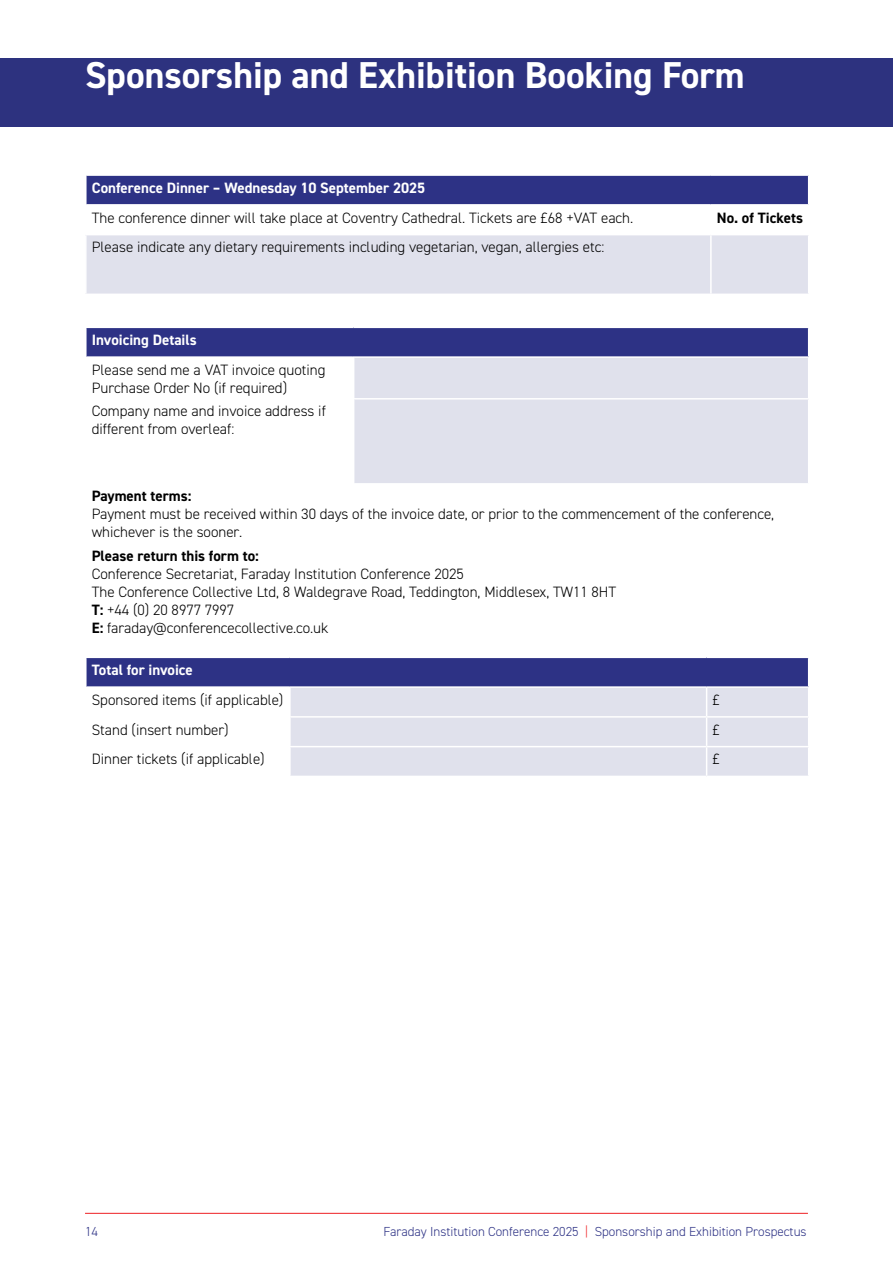
<style>
.page{position:relative;width:893px;height:1263px;background:#fff}
.page>*{position:absolute;margin:0;border:0;box-sizing:border-box;transform-origin:0 0}
.t1{font:700 37.5px "DIN2014";color:#fff}
.t2{font:300 15px/18px "DIN2014";color:#000}
.t3{font:700 15px "DIN2014";color:#fff}
.t4{font:700 15px "DIN2014";color:#000}
.t5{font:300 13.05px "DIN2014";color:#2d3285}
.s1{font-weight:700}
.s2{color:#ee2023}
</style>
<div class="page">
<hr style="left:85px;top:1213px;width:723px;height:1px;background:#ee2023">
<div style="left:0;top:58px;width:893px;height:69px;background:#2d327f"></div>
<div style="left:86px;top:327px;width:723px;height:30px;background:#2d3285"></div>
<div style="left:354px;top:357px;width:455px;height:42px;background:#e0e1ec"></div>
<div style="left:354px;top:399px;width:455px;height:85px;background:#e0e1ec"></div>
<hr style="left:85px;top:327px;width:269px;height:1px;background:#fff">
<hr style="left:85px;top:328px;width:2px;height:28px;background:#fff">
<hr style="left:354px;top:327px;width:455px;height:1px;background:#fff">
<hr style="left:85px;top:356px;width:268px;height:2px;background:#fff">
<svg style="left:808px;top:328px;width:1px;height:28px"></svg>
<hr style="left:353px;top:356px;width:456px;height:2px;background:#fff">
<hr style="left:808px;top:358px;width:1px;height:40px;background:#fff">
<hr style="left:353px;top:398px;width:456px;height:1px;background:#fff">
<hr style="left:808px;top:400px;width:1px;height:83px;background:#fff">
<hr style="left:353px;top:483px;width:456px;height:2px;background:#fff">
<div style="left:86px;top:657px;width:723px;height:30px;background:#2d3285"></div>
<div style="left:290px;top:687px;width:417px;height:30px;background:#e0e1ec"></div>
<div style="left:707px;top:687px;width:102px;height:30px;background:#e0e1ec"></div>
<div style="left:290px;top:717px;width:417px;height:30px;background:#e0e1ec"></div>
<div style="left:707px;top:717px;width:102px;height:30px;background:#e0e1ec"></div>
<div style="left:290px;top:747px;width:417px;height:29px;background:#e0e1ec"></div>
<div style="left:707px;top:747px;width:102px;height:29px;background:#e0e1ec"></div>
<hr style="left:85px;top:657px;width:205px;height:1px;background:#fff">
<hr style="left:85px;top:658px;width:2px;height:28px;background:#fff">
<hr style="left:290px;top:657px;width:417px;height:1px;background:#fff">
<hr style="left:707px;top:657px;width:102px;height:1px;background:#fff">
<hr style="left:85px;top:686px;width:204px;height:2px;background:#fff">
<hr style="left:289px;top:686px;width:418px;height:2px;background:#fff">
<hr style="left:289px;top:688px;width:2px;height:28px;background:#fff">
<hr style="left:707px;top:686px;width:102px;height:2px;background:#fff">
<hr style="left:289px;top:716px;width:418px;height:2px;background:#fff">
<hr style="left:289px;top:718px;width:2px;height:28px;background:#fff">
<hr style="left:707px;top:716px;width:102px;height:2px;background:#fff">
<hr style="left:289px;top:746px;width:418px;height:1px;background:#fff">
<hr style="left:289px;top:747px;width:2px;height:29px;background:#fff">
<hr style="left:707px;top:746px;width:102px;height:1px;background:#fff">
<svg style="left:706px;top:688px;width:1px;height:88px"></svg>
<svg style="left:808px;top:658px;width:1px;height:118px"></svg>
<div style="left:86px;top:175px;width:723px;height:30px;background:#2d3285"></div>
<div style="left:86px;top:235px;width:625px;height:59px;background:#e0e1ec"></div>
<div style="left:711px;top:235px;width:98px;height:59px;background:#e0e1ec"></div>
<hr style="left:85px;top:174px;width:626px;height:2px;background:#fff">
<hr style="left:85px;top:176px;width:2px;height:28px;background:#fff">
<hr style="left:711px;top:174px;width:98px;height:2px;background:#fff">
<hr style="left:85px;top:204px;width:625px;height:2px;background:#fff">
<hr style="left:710px;top:204px;width:99px;height:2px;background:#fff">
<svg style="left:808px;top:176px;width:1px;height:29px"></svg>
<hr style="left:808px;top:235px;width:1px;height:59px;background:#fff">
<hr style="left:85px;top:235px;width:2px;height:59px;background:#fff">
<hr style="left:710px;top:235px;width:2px;height:59px;background:#fff">
<h1 class="t1" style="left:85px;top:50px;width:661px">Sponsorship and Exhibition Booking Form</h1>
<p class="t3" style="left:92px;top:178px;width:335px">Conference Dinner – Wednesday 10 September 2025</p>
<p class="t2" style="left:92px;top:208px;width:543px">The conference dinner will take place at Coventry Cathedral. Tickets are £68 +VAT each.</p>
<p class="t4" style="left:717px;top:207px;width:88px">No. of Tickets</p>
<p class="t2" style="left:92px;top:238px;width:514px">Please indicate any dietary requirements including vegetarian, vegan, allergies etc:</p>
<p class="t3" style="left:92px;top:330px;width:106px">Invoicing Details</p>
<p class="t2" style="left:92px;top:361px;width:235px">Please send me a VAT invoice quoting<br>Purchase Order No (if required)</p>
<p class="t2" style="left:92px;top:402px;width:236px">Company name and invoice address if different from overleaf:</p>
<p class="t4" style="left:92px;top:486px;width:101px">Payment terms:</p>
<p class="t2" style="left:92px;top:505px;width:684px">Payment must be received within 30 days of the invoice date, or prior to the commencement of the conference, whichever is the sooner.</p>
<p class="t4" style="left:92px;top:546px;width:169px">Please return this form to:</p>
<p class="t2" style="left:92px;top:565px;width:526px">Conference Secretariat, Faraday Institution Conference 2025<br>The Conference Collective Ltd, 8 Waldegrave Road, Teddington, Middlesex, TW11 8HT <span class="s1">T:</span> +44 (0) 20 8977 7997<br><span class="s1">E:</span> faraday@conferencecollective.co.uk</p>
<p class="t3" style="left:92px;top:660px;width:103px">Total for invoice</p>
<p class="t2" style="left:92px;top:691px;width:193px">Sponsored items (if applicable)</p>
<p class="t2" style="left:713px;top:685px;width:9px;line-height:29.8px;text-align:justify">£ £ £</p>
<p class="t2" style="left:92px;top:714px;width:174px;line-height:29.8px">Stand (insert number)<br>Dinner tickets (if applicable)</p>
<p class="t5" style="left:85px;top:1223px;width:14px">14</p>
<p class="t5" style="left:384px;top:1223px;width:425px">Faraday Institution Conference 2025 <span class="s2">|</span> Sponsorship and Exhibition Prospectus</p>
</div>
